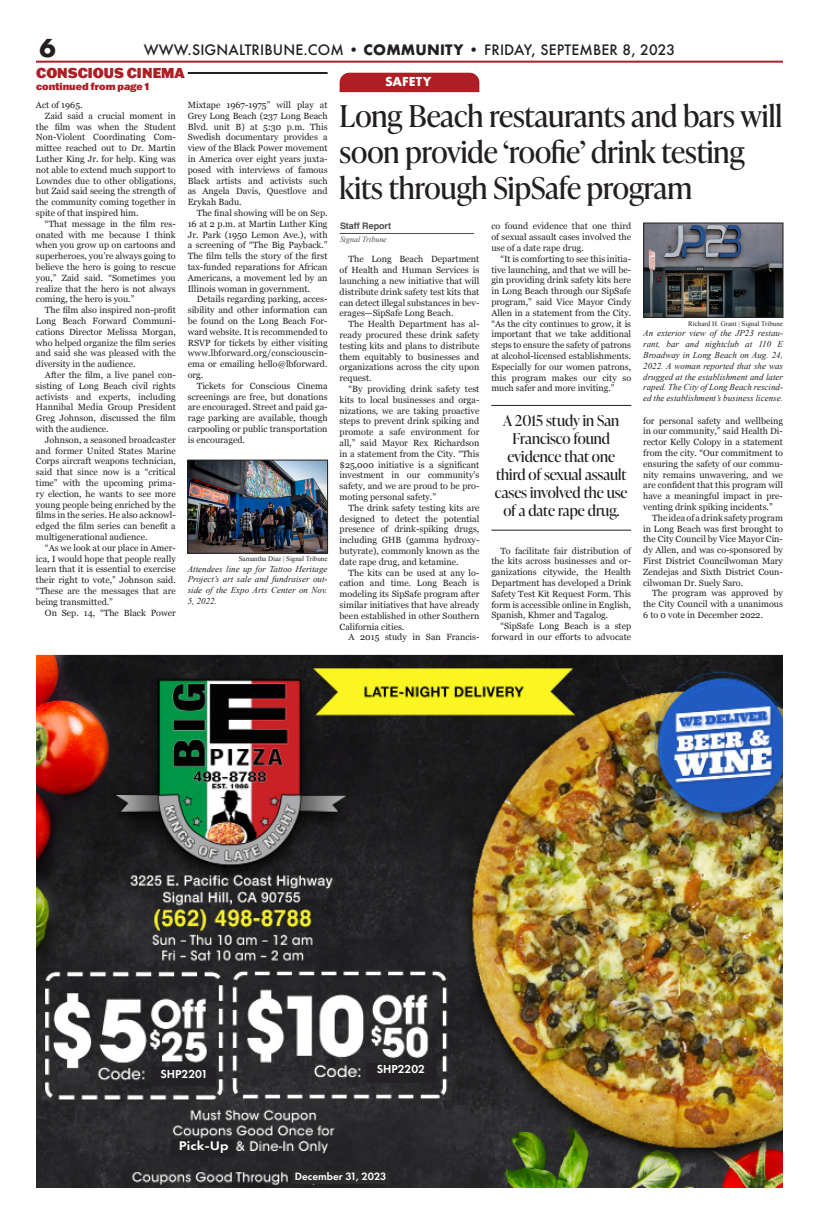
<style>
.page{position:relative;width:819px;height:1224px;background:#fff}
.page>*{position:absolute;margin:0;border:0;box-sizing:border-box;transform-origin:0 0}
.t1{font:30px/36px "Ivy Presto Headline";color:#231f20}
.t2{font:700 24px "Futura";color:#231f20}
.t3{font:15px/18px "Ivy Presto Display";color:#231f20;text-align:center}
.t4{font:500 14px "Futura";letter-spacing:.01em;color:#231f20}
.t5{font:900 14px "Franklin Gothic ATF";color:#ad1f24}
.t6{font:600 13px "Futura PT";color:#fff;scale:1.15 1}
.t7{font:600 12px "Futura PT";color:#fff}
.t8{font:700 12px "Futura";color:#fff}
.t9{font:600 11px "Futura PT";color:#fff}
.t10{font:900 10px "Franklin Gothic ATF";color:#ad1f24}
.t11{font:9px/10.8px "Georgia";color:#231f20;text-align:justify}
.t12{font:italic 9px/10.8px "Times New Roman";color:#231f20;text-align:justify}
.t13{font:700 9px "Helvetica";letter-spacing:-.005em;color:#231f20}
.t14{font:italic 8px "Times New Roman";letter-spacing:-.005em;color:#231f20}
.t15{font:7px "Times New Roman";color:#231f20}
.s1{font-weight:700}
</style>
<div class="page">
<hr style="left:36px;top:61px;width:747px;height:2px;background:#ad1f24">
<img style="left:36px;top:654px;width:747px;height:534px">
<div style="left:367px;top:1063px;width:68px;height:17px;background:#242125"></div>
<div style="left:367px;top:1063px;width:68px;height:18px;border:1px solid #242125"></div>
<div style="left:153px;top:1068px;width:63px;height:17px;background:#242125"></div>
<div style="left:152px;top:1068px;width:64px;height:18px;border:1px solid #242125"></div>
<div style="left:173px;top:1139px;width:62px;height:17px;background:#242125"></div>
<div style="left:172px;top:1139px;width:63px;height:18px;border:1px solid #242125"></div>
<div style="left:292px;top:1171px;width:97px;height:13px;background:#2e2b2c"></div>
<hr style="left:188px;top:72px;width:140px;height:2px;background:#231f20">
<img style="left:189px;top:462px;width:137px;height:90px">
<div style="left:187px;top:460px;width:141px;height:94px;border:1px solid #231f20"></div>
<div style="left:340px;top:73px;width:139px;height:19px;background:#ad1f24"></div>
<hr style="left:340px;top:233px;width:134px;height:1px;background:#231f20">
<img style="left:645px;top:225px;width:137px;height:91px">
<div style="left:643px;top:223px;width:141px;height:95px;border:1px solid #231f20"></div>
<hr style="left:491px;top:530px;width:140px;height:1px;background:#231f20">
<hr style="left:491px;top:405px;width:140px;height:1px;background:#231f20">
<p class="t2" style="left:40px;top:30px;width:18px">6</p>
<p class="t4" style="left:144px;top:40px;width:533px">WWW.SIGNALTRIBUNE.COM • <span class="s1">COMMUNITY •</span> FRIDAY, SEPTEMBER 8, 2023</p>
<p class="t5" style="left:36px;top:64px;width:150px">CONSCIOUS CINEMA</p>
<p class="t10" style="left:36px;top:80px;width:115px">continued from page 1</p>
<p class="t11" style="left:36px;top:99px;width:48px">Act of 1965.</p>
<p class="t11" style="left:36px;top:110px;width:141px;text-indent:9px">Zaid said a crucial moment in the film was when the Student Non-Violent Coordinating Com&shy;mittee reached out to Dr. Martin Luther King Jr. for help. King was not able to extend much support to Lowndes due to other obligations, but Zaid said seeing the strength of the community coming together in spite of that inspired him.</p>
<p class="t11" style="left:36px;top:218px;width:141px;text-indent:9px">“That message in the film res&shy;onated with me because I think when you grow up on cartoons and superheroes, you’re always going to believe the hero is going to rescue you,” Zaid said. “Sometimes you realize that the hero is not always coming, the hero is you.”</p>
<p class="t11" style="left:36px;top:304px;width:141px;text-indent:9px">The film also inspired non-profit Long Beach Forward Communi&shy;cations Director Melissa Morgan, who helped organize the film series and said she was pleased with the diversity in the audience.</p>
<p class="t11" style="left:36px;top:369px;width:141px;text-indent:9px">After the film, a live panel con&shy;sisting of Long Beach civil rights activists and experts, including Hannibal Media Group President Greg Johnson, discussed the film with the audience.</p>
<p class="t11" style="left:36px;top:434px;width:141px;text-indent:9px">Johnson, a seasoned broadcaster and former United States Marine Corps aircraft weapons technician, said that since now is a “critical time” with the upcoming prima&shy;ry election, he wants to see more young people being enriched by the films in the series. He also acknowl&shy;edged the film series can benefit a multigenerational audience.</p>
<p class="t11" style="left:36px;top:542px;width:141px;text-indent:9px">“As we look at our place in Amer&shy;ica, I would hope that people really learn that it is essential to exercise their right to vote,” Johnson said. “These are the messages that are being transmitted.”</p>
<p class="t11" style="left:45px;top:607px;width:132px">On Sep. 14, “The Black Power</p>
<p class="t11" style="left:188px;top:99px;width:141px">Mixtape 1967-1975” will play at Grey Long Beach (237 Long Beach Blvd. unit B) at 5:30 p.m. This Swedish documentary provides a view of the Black Power movement in America over eight years juxta&shy;posed with interviews of famous Black artists and activists such as Angela Davis, Questlove and Erykah Badu.</p>
<p class="t11" style="left:188px;top:207px;width:141px;text-indent:9px">The final showing will be on Sep.<br>16 at 2 p.m. at Martin Luther King Jr. Park (1950 Lemon Ave.), with a screening of “The Big Payback.” The film tells the story of the first tax-funded reparations for African Americans, a movement led by an Illinois woman in government.</p>
<p class="t11" style="left:188px;top:293px;width:141px;text-indent:9px">Details regarding parking, acces&shy;sibility and other information can be found on the Long Beach For&shy;ward website. It is recommended to RSVP for tickets by either visiting www.lbforward.org/consciouscin&shy;ema or emailing hello@lbforward. org.</p>
<p class="t11" style="left:188px;top:380px;width:141px;text-indent:9px">Tickets for Conscious Cinema screenings are free, but donations are encouraged. Street and paid ga&shy;rage parking are available, though carpooling or public transportation is encouraged.</p>
<p class="t15" style="left:239px;top:554px;width:90px">Samantha Diaz | Signal Tribune</p>
<p class="t12" style="left:188px;top:563px;width:141px">Attendees line up for Tattoo Heritage Project’s art sale and fundraiser out&shy;side of the Expo Arts Center on Nov.<br>5, 2022.</p>
<p class="t8" style="left:385px;top:73px;width:48px">SAFETY</p>
<p class="t1" style="left:340px;top:97px;width:444px">Long Beach restaurants and bars will soon provide ‘roofie’ drink testing kits through SipSafe program</p>
<p class="t13" style="left:340px;top:221px;width:53px">Staff Report</p>
<p class="t14" style="left:340px;top:234px;width:48px">Signal Tribune</p>
<p class="t11" style="left:340px;top:254px;width:141px;text-indent:9px">The Long Beach Department of Health and Human Services is launching a new initiative that will distribute drink safety test kits that can detect illegal substances in bev&shy;erages—SipSafe Long Beach.</p>
<p class="t11" style="left:340px;top:318px;width:141px;text-indent:9px">The Health Department has al&shy;ready procured these drink safety testing kits and plans to distribute them equitably to businesses and organizations across the city upon request.</p>
<p class="t11" style="left:340px;top:383px;width:141px;text-indent:9px">“By providing drink safety test kits to local businesses and orga&shy;nizations, we are taking proactive steps to prevent drink spiking and promote a safe environment for all,” said Mayor Rex Richardson in a statement from the City. “This $25,000 initiative is a significant investment in our community’s safety, and we are proud to be pro&shy;moting personal safety.”</p>
<p class="t11" style="left:340px;top:502px;width:141px;text-indent:9px">The drink safety testing kits are designed to detect the potential presence of drink-spiking drugs, including GHB (gamma hydroxy&shy;butyrate), commonly known as the date rape drug, and ketamine.</p>
<p class="t11" style="left:340px;top:567px;width:141px;text-indent:9px">The kits can be used at any lo&shy;cation and time. Long Beach is modeling its SipSafe program after similar initiatives that have already been established in other Southern California cities.</p>
<p class="t11" style="left:349px;top:632px;width:132px">A 2015 study in San Francis-</p>
<p class="t11" style="left:491px;top:220px;width:141px">co found evidence that one third of sexual assault cases involved the use of a date rape drug.</p>
<p class="t11" style="left:491px;top:253px;width:141px;text-indent:9px">“It is comforting to see this initia&shy;tive launching, and that we will be&shy;gin providing drink safety kits here in Long Beach through our SipSafe program,” said Vice Mayor Cindy Allen in a statement from the City. “As the city continues to grow, it is important that we take additional steps to ensure the safety of patrons at alcohol-licensed establishments.<br>Especially for our women patrons, this program makes our city so much safer and more inviting.”</p>
<p class="t3" style="left:503px;top:411px;width:117px">A 2015 study in San</p>
<p class="t3" style="left:513px;top:429px;width:99px">Francisco found</p>
<p class="t3" style="left:508px;top:447px;width:109px">evidence that one</p>
<p class="t3" style="left:495px;top:465px;width:134px">third of sexual assault cases involved the use of a date rape drug.</p>
<p class="t11" style="left:491px;top:545px;width:141px;text-indent:9px">To facilitate fair distribution of the kits across businesses and or&shy;ganizations citywide, the Health Department has developed a Drink Safety Test Kit Request Form. This form is accessible online in English, Spanish, Khmer and Tagalog.</p>
<p class="t11" style="left:491px;top:620px;width:141px;text-align:right">“SipSafe Long Beach is a step forward in our efforts to advocate</p>
<p class="t15" style="left:688px;top:319px;width:96px">Richard H. Grant | Signal Tribune</p>
<p class="t12" style="left:643px;top:328px;width:141px">An exterior view of the JP23 restau&shy;rant, bar and nightclub at 110 E Broadway in Long Beach on Aug. 24, 2022. A woman reported that she was drugged at the establishment and later raped. The City of Long Beach rescind&shy;ed the establishment’s business license.</p>
<p class="t11" style="left:643px;top:415px;width:141px">for personal safety and wellbeing in our community,” said Health Di&shy;rector Kelly Colopy in a statement from the city. “Our commitment to ensuring the safety of our commu&shy;nity remains unwavering, and we are confident that this program will have a meaningful impact in pre&shy;venting drink spiking incidents.”</p>
<p class="t11" style="left:643px;top:512px;width:141px;text-indent:9px">The idea of a drink safety program in Long Beach was first brought to the City Council by Vice Mayor Cin&shy;dy Allen, and was co-sponsored by First District Councilwoman Mary Zendejas and Sixth District Coun&shy;cilwoman Dr. Suely Saro.</p>
<p class="t11" style="left:643px;top:587px;width:141px;text-indent:9px">The program was approved by the City Council with a unanimous 6 to 0 vote in December 2022.</p>
<p class="t7" style="left:160px;top:1067px;width:49px">SHP2201</p>
<p class="t6" style="left:179px;top:1137px;width:45px">Pick-Up</p>
<p class="t7" style="left:377px;top:1061px;width:50px">SHP2202</p>
<p class="t9" style="left:295px;top:1169px;width:93px">December 31, 2023</p>
</div>
